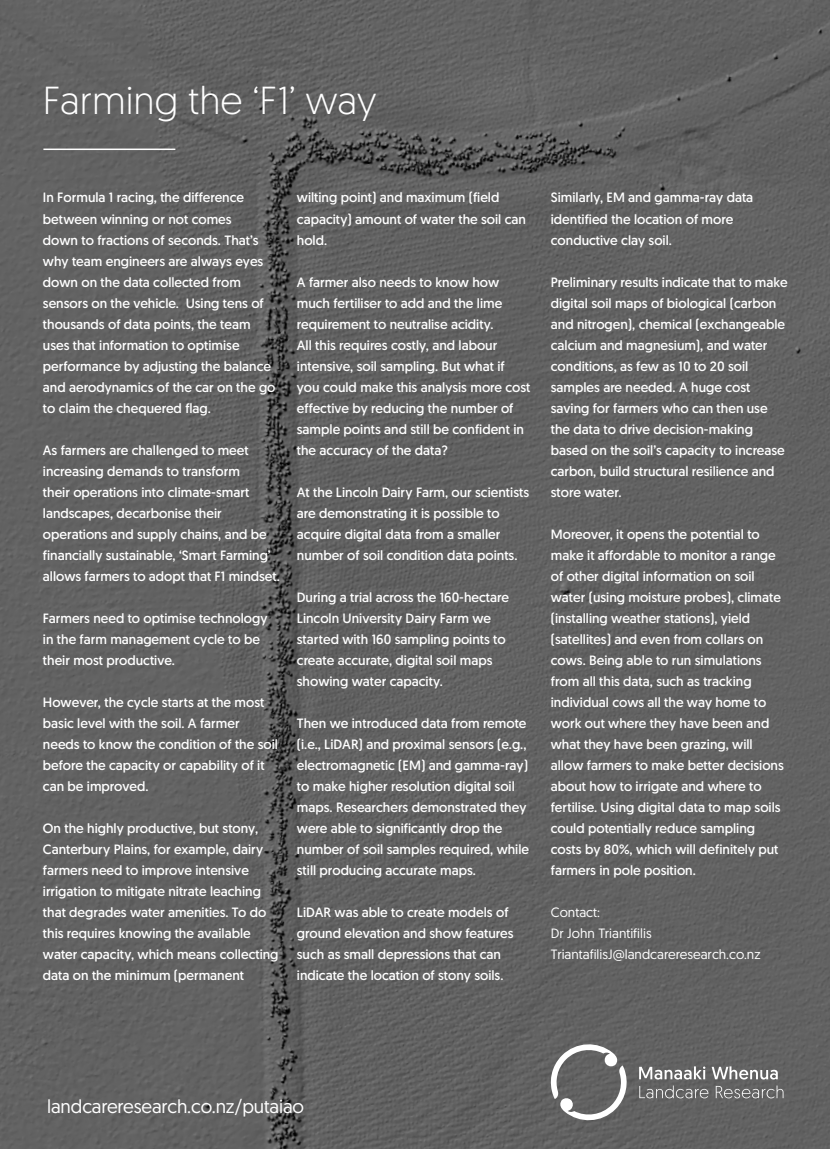
<style>
.page{position:relative;width:830px;height:1149px;background:#fff}
.page>*{position:absolute;margin:0;border:0;box-sizing:border-box;transform-origin:0 0}
.t1{font:300 39px "Geomanist";color:#fff}
.t2{font:18.9px "Geomanist";letter-spacing:-.005em;color:#fff}
.t3{font:13.5px/21px "Geomanist";color:#fff}
.t4{font:13.5px/21px "Geomanist";color:#fff}
</style>
<div class="page">
<img style="left:0;top:0;width:829px;height:1148px">
<svg style="left:548px;top:1040px;width:81px;height:83px"></svg>
<svg style="left:639px;top:1085px;width:69px;height:12px"></svg>
<svg style="left:715px;top:1085px;width:68px;height:12px"></svg>
<svg style="left:638px;top:1066px;width:67px;height:13px"></svg>
<svg style="left:711px;top:1066px;width:66px;height:13px"></svg>
<hr style="left:43px;top:148px;width:132px;height:2px;background:#fff">
<h1 class="t1" style="left:43px;top:76px;width:335px">Farming the ‘F1’ way</h1>
<p class="t3" style="left:43px;top:187px;width:234px">In Formula 1 racing, the difference between winning or not comes<br>down to fractions of seconds. That’s why team engineers are always eyes down on the data collected from sensors on the vehicle. Using tens of thousands of data points, the team uses that information to optimise performance by adjusting the balance and aerodynamics of the car on the go to claim the chequered flag.</p>
<p class="t3" style="left:43px;top:439px;width:238px">As farmers are challenged to meet increasing demands to transform<br>their operations into climate-smart landscapes, decarbonise their operations and supply chains, and be financially sustainable, ‘Smart Farming’ allows farmers to adopt that F1 mindset.</p>
<p class="t3" style="left:43px;top:607px;width:226px">Farmers need to optimise technology in the farm management cycle to be their most productive.</p>
<p class="t3" style="left:43px;top:691px;width:236px">However, the cycle starts at the most basic level with the soil. A farmer needs to know the condition of the soil before the capacity or capability of it can be improved.</p>
<p class="t3" style="left:43px;top:817px;width:237px">On the highly productive, but stony, Canterbury Plains, for example, dairy farmers need to improve intensive irrigation to mitigate nitrate leaching that degrades water amenities. To do this requires knowing the available water capacity, which means collecting data on the minimum (permanent</p>
<p class="t3" style="left:297px;top:187px;width:230px">wilting point) and maximum (field capacity) amount of water the soil can hold.</p>
<p class="t3" style="left:297px;top:271px;width:235px">A farmer also needs to know how much fertiliser to add and the lime requirement to neutralise acidity.<br>All this requires costly, and labour intensive, soil sampling. But what if you could make this analysis more cost effective by reducing the number of sample points and still be confident in the accuracy of the data?</p>
<p class="t3" style="left:297px;top:481px;width:233px">At the Lincoln Dairy Farm, our scientists are demonstrating it is possible to acquire digital data from a smaller number of soil condition data points.</p>
<p class="t3" style="left:297px;top:586px;width:213px">During a trial across the 160-hectare Lincoln University Dairy Farm we started with 160 sampling points to create accurate, digital soil maps showing water capacity.</p>
<p class="t3" style="left:297px;top:712px;width:233px">Then we introduced data from remote (i.e., LiDAR) and proximal sensors (e.g., electromagnetic (EM) and gamma-ray) to make higher resolution digital soil maps. Researchers demonstrated they were able to significantly drop the number of soil samples required, while still producing accurate maps.</p>
<p class="t3" style="left:297px;top:901px;width:218px">LiDAR was able to create models of ground elevation and show features such as small depressions that can indicate the location of stony soils.</p>
<p class="t3" style="left:550px;top:187px;width:204px">Similarly, EM and gamma-ray data identified the location of more conductive clay soil.</p>
<p class="t3" style="left:550px;top:271px;width:238px">Preliminary results indicate that to make digital soil maps of biological (carbon and nitrogen), chemical (exchangeable calcium and magnesium), and water conditions, as few as 10 to 20 soil samples are needed. A huge cost saving for farmers who can then use the data to drive decision-making based on the soil’s capacity to increase carbon, build structural resilience and store water.</p>
<p class="t3" style="left:550px;top:523px;width:234px">Moreover, it opens the potential to make it affordable to monitor a range of other digital information on soil water (using moisture probes), climate (installing weather stations), yield (satellites) and even from collars on cows. Being able to run simulations from all this data, such as tracking individual cows all the way home to work out where they have been and what they have been grazing, will allow farmers to make better decisions about how to irrigate and where to fertilise. Using digital data to map soils could potentially reduce sampling costs by 80%, which will definitely put farmers in pole position.</p>
<p class="t4" style="left:550px;top:901px;width:211px">Contact:<br>Dr John Triantifilis<br>TriantafilisJ@landcareresearch.co.nz</p>
<h2 class="t2" style="left:47px;top:1093px;width:258px">landcareresearch.co.nz/putaiao</h2>
</div>
